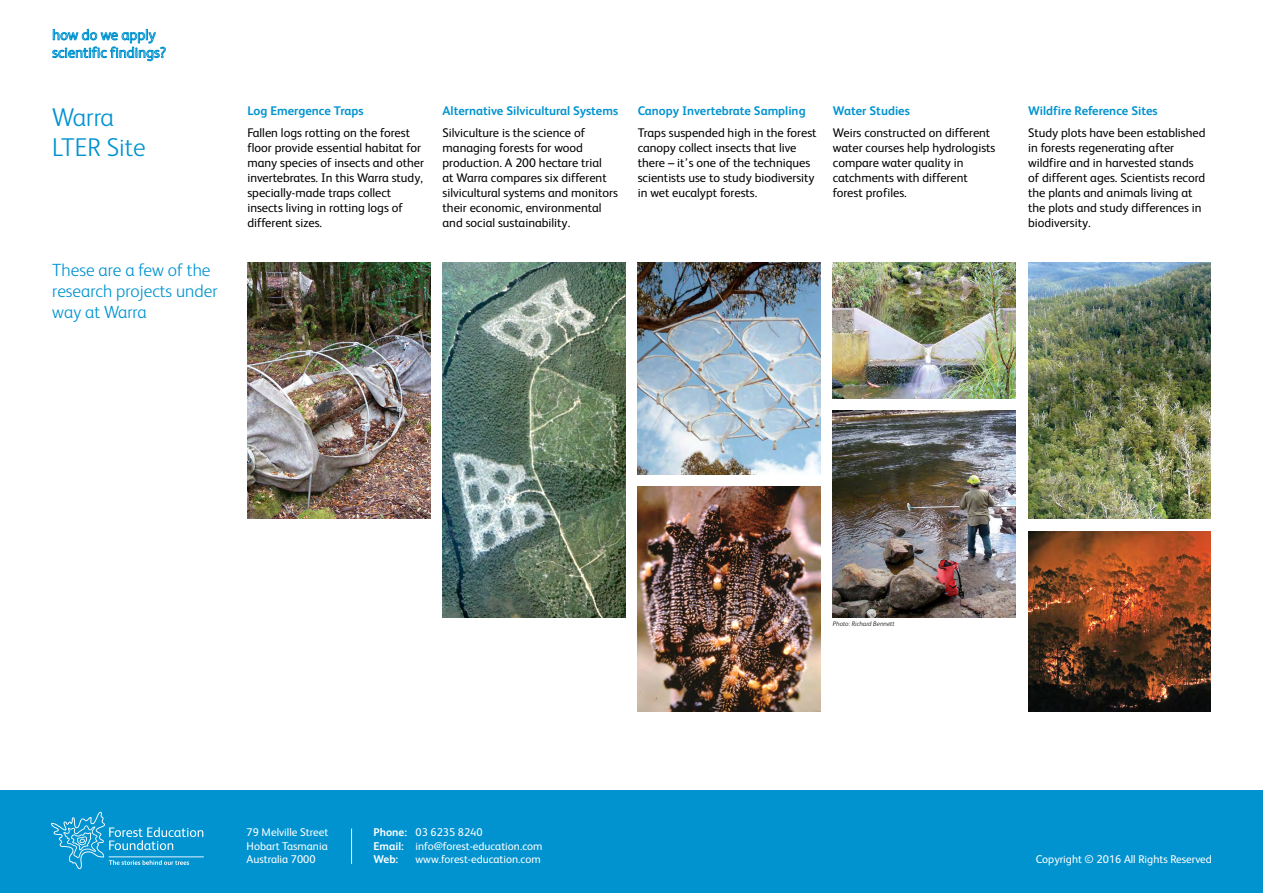
<style>
.page{position:relative;width:1263px;height:893px;background:#fff}
.page>*{position:absolute;margin:0;border:0;box-sizing:border-box;transform-origin:0 0}
.Tablet_Title{font:300 25.8px/30.9px "FS Albert";color:#0093d0}
.Section_Title{font:300 17.7px/21.1px "FS Albert";color:#0093d0}
.Body_Text{font:12.45px/15px "FS Albert";color:#000}
.Body_Text_-_Header{font:700 12.45px "FS Albert";color:#0093d0}
.Page_Footer{font:11.25px/13.5px "FS Albert";color:#fff}
.Photo_Caption{font:italic 300 6.6px "FS Albert";color:#000}
.s1{font-weight:700}
</style>
<div class="page">
<div style="left:0;top:791px;width:1263px;height:102px;background:#0093d0"></div>
<svg style="left:52px;top:29px;width:114px;height:32px"></svg>
<img style="left:247px;top:262px;width:183px;height:257px">
<img style="left:638px;top:262px;width:182px;height:212px">
<img style="left:833px;top:411px;width:182px;height:206px">
<img style="left:1028px;top:262px;width:183px;height:257px">
<img style="left:1028px;top:531px;width:183px;height:180px">
<img style="left:833px;top:262px;width:182px;height:137px">
<img style="left:638px;top:487px;width:182px;height:224px">
<img style="left:443px;top:262px;width:182px;height:355px">
<hr style="left:351px;top:829px;width:1px;height:35px;background:#fff">
<svg style="left:51px;top:812px;width:152px;height:57px"></svg>
<hr style="left:109px;top:856px;width:95px;height:1px;background:#fff">
<p class="Tablet_Title" style="left:52px;top:101px;width:95px">Warra<br>LTER Site</p>
<p class="Body_Text_-_Header" style="left:247px;top:104px;width:118px">Log Emergence Traps</p>
<p class="Body_Text" style="left:247px;top:125px;width:178px">Fallen logs rotting on the forest floor provide essential habitat for many species of insects and other invertebrates. In this Warra study, specially-made traps collect insects living in rotting logs of different sizes.</p>
<p class="Section_Title" style="left:52px;top:259px;width:167px">These are a few of the research projects under way at Warra</p>
<p class="Body_Text_-_Header" style="left:443px;top:104px;width:177px">Alternative Silvicultural Systems</p>
<p class="Body_Text" style="left:443px;top:125px;width:177px">Silviculture is the science of managing forests for wood production. A 200 hectare trial<br>at Warra compares six different silvicultural systems and monitors their economic, environmental and social sustainability.</p>
<p class="Body_Text_-_Header" style="left:638px;top:104px;width:169px">Canopy Invertebrate Sampling</p>
<p class="Body_Text" style="left:638px;top:125px;width:180px">Traps suspended high in the forest canopy collect insects that live there – it’s one of the techniques scientists use to study biodiversity in wet eucalypt forests.</p>
<p class="Body_Text_-_Header" style="left:833px;top:104px;width:78px">Water Studies</p>
<p class="Body_Text" style="left:833px;top:125px;width:164px">Weirs constructed on different water courses help hydrologists compare water quality in catchments with different forest profiles.</p>
<p class="Body_Text_-_Header" style="left:1028px;top:104px;width:131px">Wildfire Reference Sites</p>
<p class="Body_Text" style="left:1028px;top:125px;width:179px">Study plots have been established in forests regenerating after wildfire and in harvested stands of different ages. Scientists record the plants and animals living at the plots and study differences in biodiversity.</p>
<p class="Page_Footer" style="left:247px;top:826px;width:83px">79 Melville Street</p>
<p class="Page_Footer" style="left:247px;top:839px;width:83px">Hobart Tasmania</p>
<p class="Page_Footer" style="left:247px;top:853px;width:70px">Australia 7000</p>
<p class="Page_Footer" style="left:373px;top:826px;width:111px"><span class="s1">Phone:</span> 03 6235 8240</p>
<p class="Page_Footer" style="left:373px;top:839px;width:171px"><span class="s1">Email:</span> info@forest-education.com<br><span class="s1">Web:</span></p>
<p class="Page_Footer" style="left:415px;top:853px;width:127px">www.forest-education.com</p>
<p class="Photo_Caption" style="left:833px;top:620px;width:63px">Photo: Richard Bennett</p>
<p class="Page_Footer" style="left:1036px;top:853px;width:178px">Copyright © 2016 All Rights Reserved</p>
</div>
